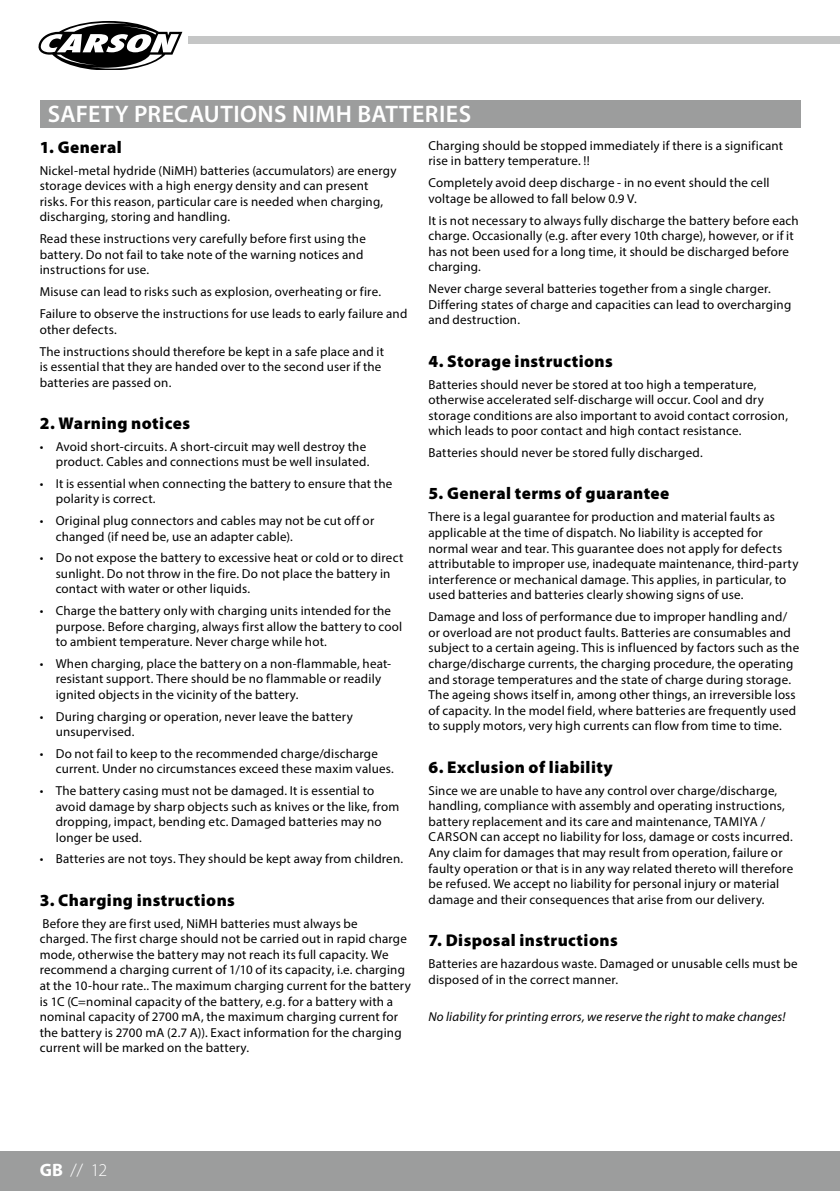
<style>
.page{position:relative;width:840px;height:1191px;background:#fff}
.page>*{position:absolute;margin:0;border:0;box-sizing:border-box;transform-origin:0 0}
.t1{font:600 24px "Myriad Pro";letter-spacing:.015em;color:#fff}
.t2{font:300 18px "Myriad Pro";color:#fff}
.t3{font:900 17px "Myriad Pro";letter-spacing:.025em;color:#000}
.t4{font:13px/15.6px "Myriad Pro";letter-spacing:.015em;color:#000}
.t5{font:italic 13px "Myriad Pro";letter-spacing:.015em;color:#000}
.s1{font-weight:700}
</style>
<div class="page">
<div style="left:0;top:1151px;width:839px;height:40px;background:#9c9d9d"></div>
<hr style="left:839px;top:1151px;width:1px;height:40px;background:#9c9d9d">
<div style="left:188px;top:36px;width:651px;height:8px;background:#c5c6c6"></div>
<svg style="left:38px;top:21px;width:145px;height:48px"></svg>
<div style="left:40px;top:100px;width:759px;height:28px;background:#9c9d9d"></div>
<h1 class="t1" style="left:48px;top:99px;width:424px">SAFETY PRECAUTIONS NIMH BATTERIES</h1>
<h3 class="t3" style="left:40px;top:136px;width:83px">1. General</h3>
<p class="t4" style="left:40px;top:162px;width:358px">Nickel-metal hydride (NiMH) batteries (accumulators) are energy storage devices with a high energy density and can present risks. For this reason, particular care is needed when charging, discharging, storing and handling.</p>
<p class="t4" style="left:40px;top:231px;width:327px">Read these instructions very carefully before first using the battery. Do not fail to take note of the warning notices and instructions for use.</p>
<p class="t4" style="left:40px;top:281px;width:369px;line-height:21.8px">Misuse can lead to risks such as explosion, overheating or fire.<br>Failure to observe the instructions for use leads to early failure and</p>
<p class="t4" style="left:40px;top:318px;width:346px;line-height:21.8px">other defects.<br>The instructions should therefore be kept in a safe place and it</p>
<p class="t4" style="left:40px;top:359px;width:343px">is essential that they are handed over to the second user if the batteries are passed on.</p>
<h3 class="t3" style="left:40px;top:412px;width:152px">2. Warning notices</h3>
<p class="t4" style="left:40px;top:438px;width:331px;text-align:right">• Avoid short-circuits. A short-circuit may well destroy the product. Cables and connections must be well insulated.</p>
<p class="t4" style="left:56px;top:475px;width:338px;text-indent:-16px">• It is essential when connecting the battery to ensure that the polarity is correct.</p>
<p class="t4" style="left:56px;top:512px;width:320px;text-indent:-16px">• Original plug connectors and cables may not be cut off or changed (if need be, use an adapter cable).</p>
<p class="t4" style="left:56px;top:550px;width:349px;text-indent:-16px">• Do not expose the battery to excessive heat or cold or to direct sunlight. Do not throw in the fire. Do not place the battery in contact with water or other liquids.</p>
<p class="t4" style="left:56px;top:602px;width:348px;text-indent:-16px">• Charge the battery only with charging units intended for the purpose. Before charging, always first allow the battery to cool to ambient temperature. Never charge while hot.</p>
<p class="t4" style="left:56px;top:655px;width:337px;text-indent:-16px">• When charging, place the battery on a non-flammable, heat&shy;resistant support. There should be no flammable or readily ignited objects in the vicinity of the battery.</p>
<p class="t4" style="left:56px;top:708px;width:298px;text-indent:-16px">• During charging or operation, never leave the battery unsupervised.</p>
<p class="t4" style="left:56px;top:745px;width:339px;text-indent:-16px">• Do not fail to keep to the recommended charge/discharge current. Under no circumstances exceed these maxim values.</p>
<p class="t4" style="left:56px;top:782px;width:345px;text-indent:-16px">• The battery casing must not be damaged. It is essential to avoid damage by sharp objects such as knives or the like, from dropping, impact, bending etc. Damaged batteries may no longer be used.</p>
<p class="t4" style="left:40px;top:851px;width:365px">• Batteries are not toys. They should be kept away from children.</p>
<h3 class="t3" style="left:40px;top:888px;width:197px">3. Charging instructions</h3>
<p class="t4" style="left:40px;top:915px;width:372px">Before they are first used, NiMH batteries must always be<br>charged. The first charge should not be carried out in rapid charge mode, otherwise the battery may not reach its full capacity. We recommend a charging current of 1/10 of its capacity, i.e. charging at the 10-hour rate.. The maximum charging current for the battery is 1C (C=nominal capacity of the battery, e.g. for a battery with a nominal capacity of 2700 mA, the maximum charging current for the battery is 2700 mA (2.7 A)). Exact information for the charging current will be marked on the battery.</p>
<p class="t4" style="left:428px;top:137px;width:356px">Charging should be stopped immediately if there is a significant rise in battery temperature. !!</p>
<p class="t4" style="left:428px;top:175px;width:342px">Completely avoid deep discharge - in no event should the cell voltage be allowed to fall below 0.9 V.</p>
<p class="t4" style="left:428px;top:212px;width:371px">It is not necessary to always fully discharge the battery before each charge. Occasionally (e.g. after every 10th charge), however, or if it has not been used for a long time, it should be discharged before charging.</p>
<p class="t4" style="left:428px;top:281px;width:364px">Never charge several batteries together from a single charger.<br>Differing states of charge and capacities can lead to overcharging and destruction.</p>
<h3 class="t3" style="left:428px;top:349px;width:186px">4. Storage instructions</h3>
<p class="t4" style="left:428px;top:376px;width:361px">Batteries should never be stored at too high a temperature, otherwise accelerated self-discharge will occur. Cool and dry storage conditions are also important to avoid contact corrosion, which leads to poor contact and high contact resistance.</p>
<p class="t4" style="left:428px;top:445px;width:276px">Batteries should never be stored fully discharged.</p>
<h3 class="t3" style="left:428px;top:482px;width:242px">5. General terms of guarantee</h3>
<p class="t4" style="left:428px;top:509px;width:371px">There is a legal guarantee for production and material faults as applicable at the time of dispatch. No liability is accepted for normal wear and tear. This guarantee does not apply for defects attributable to improper use, inadequate maintenance, third-party interference or mechanical damage. This applies, in particular, to used batteries and batteries clearly showing signs of use.</p>
<p class="t4" style="left:428px;top:609px;width:372px">Damage and loss of performance due to improper handling and/ or overload are not product faults. Batteries are consumables and subject to a certain ageing. This is influenced by factors such as the charge/discharge currents, the charging procedure, the operating and storage temperatures and the state of charge during storage.<br>The ageing shows itself in, among other things, an irreversible loss of capacity. In the model field, where batteries are frequently used to supply motors, very high currents can flow from time to time.</p>
<h3 class="t3" style="left:428px;top:755px;width:186px">6. Exclusion of liability</h3>
<p class="t4" style="left:428px;top:782px;width:366px">Since we are unable to have any control over charge/discharge, handling, compliance with assembly and operating instructions, battery replacement and its care and maintenance, TAMIYA / CARSON can accept no liability for loss, damage or costs incurred.<br>Any claim for damages that may result from operation, failure or faulty operation or that is in any way related thereto will therefore be refused. We accept no liability for personal injury or material damage and their consequences that arise from our delivery.</p>
<h3 class="t3" style="left:428px;top:929px;width:190px">7. Disposal instructions</h3>
<p class="t4" style="left:428px;top:955px;width:370px">Batteries are hazardous waste. Damaged or unusable cells must be disposed of in the correct manner.</p>
<p class="t5" style="left:428px;top:1008px;width:358px">No liability for printing errors, we reserve the right to make changes!</p>
<h2 class="t2" style="left:40px;top:1159px;width:69px"><span class="s1">GB</span> // 12</h2>
</div>
